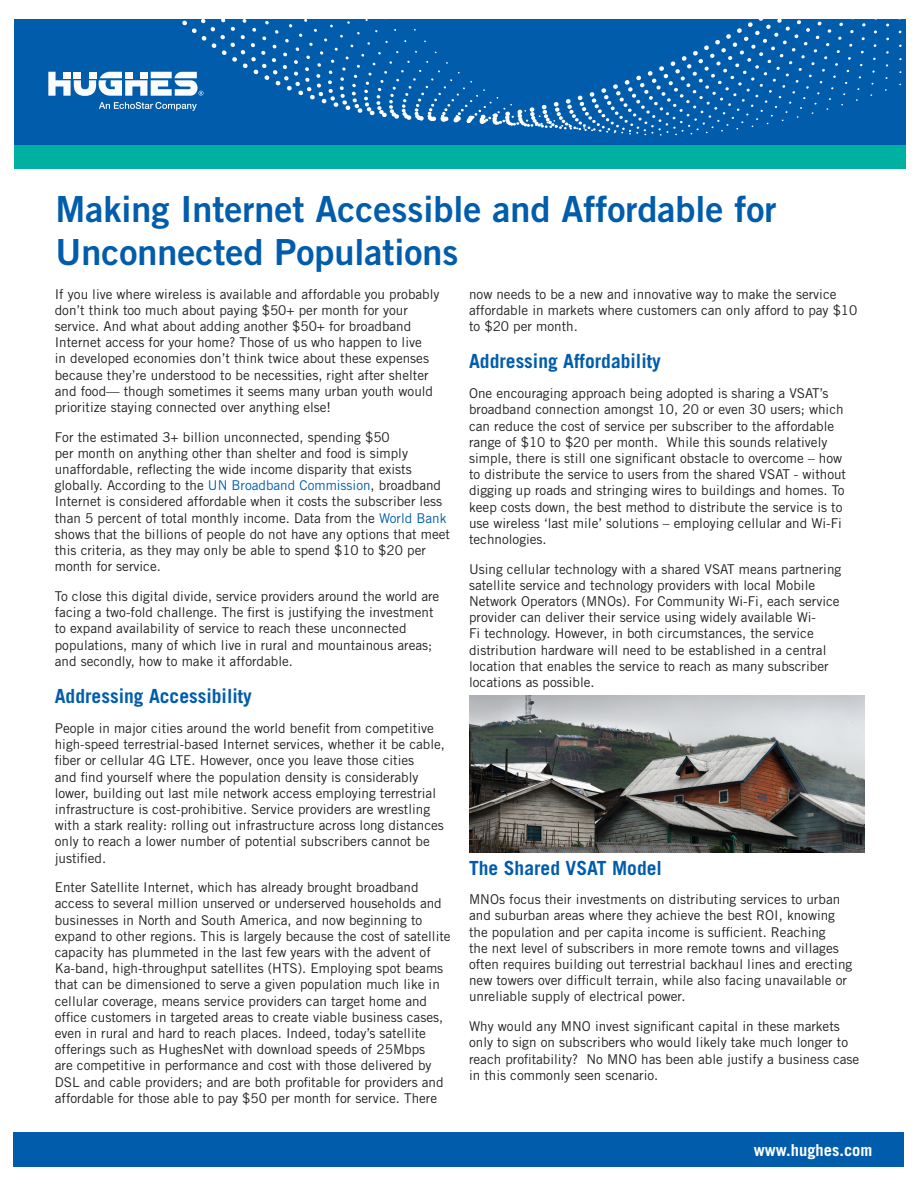
<style>
.page{position:relative;width:918px;height:1188px;background:#fff}
.page>*{position:absolute;margin:0;border:0;box-sizing:border-box;transform-origin:0 0}
.t1{font:36px "Trade Gothic Bold Two";color:#015dac}
.Subtitle{font:700 19.5px "Trade Gothic";color:#015dac}
.t2{font:700 16.5px "Trade Gothic";color:#fff}
.Content{font:13.5px/16.2px "Trade Gothic";color:#231f20}
.Subtitle-2{font:13.5px/16.2px "Trade Gothic";color:#231f20}
.s1{color:#015dac}
</style>
<div class="page">
<div style="left:14px;top:144px;width:891px;height:25px;background:#00b0a0"></div>
<div style="left:14px;top:19px;width:891px;height:126px;background:#015dac"></div>
<svg style="left:48px;top:72px;width:124px;height:24px"></svg>
<svg style="left:99px;top:102px;width:73px;height:7px"></svg>
<svg style="left:172px;top:20px;width:18px;height:91px"></svg>
<svg style="left:368px;top:19px;width:534px;height:117px"></svg>
<div style="left:14px;top:1132px;width:890px;height:35px;background:#015dac"></div>
<img style="left:469px;top:695px;width:396px;height:157px">
<p class="t1" style="left:56px;top:187px;width:722px">Making Internet Accessible and Affordable for</p>
<p class="t1" style="left:56px;top:230px;width:405px">Unconnected Populations</p>
<p class="Subtitle-2" style="left:55px;top:285px;width:386px">If you live where wireless is available and affordable you probably don’t think too much about paying $50+ per month for your service. And what about adding another $50+ for broadband Internet access for your home? Those of us who happen to live<br>in developed economies don’t think twice about these expenses because they’re understood to be necessities, right after shelter and food— though sometimes it seems many urban youth would prioritize staying connected over anything else!</p>
<p class="Subtitle-2" style="left:55px;top:429px;width:397px">For the estimated 3+ billion unconnected, spending $50<br>per month on anything other than shelter and food is simply unaffordable, reflecting the wide income disparity that exists globally. According to the <span class="s1">UN Broadband Commission</span>, broadband Internet is considered affordable when it costs the subscriber less than 5 percent of total monthly income. Data from the <span class="s1">World Bank </span>shows that the billions of people do not have any options that meet this criteria, as they may only be able to spend $10 to $20 per month for service.</p>
<p class="Subtitle-2" style="left:55px;top:588px;width:386px">To close this digital divide, service providers around the world are facing a two-fold challenge. The first is justifying the investment to expand availability of service to reach these unconnected populations, many of which live in rural and mountainous areas; and secondly, how to make it affordable.</p>
<p class="Subtitle" style="left:55px;top:684px;width:199px">Addressing Accessibility</p>
<p class="Content" style="left:55px;top:720px;width:392px">People in major cities around the world benefit from competitive high-speed terrestrial-based Internet services, whether it be cable, fiber or cellular 4G LTE. However, once you leave those cities<br>and find yourself where the population density is considerably lower, building out last mile network access employing terrestrial infrastructure is cost-prohibitive. Service providers are wrestling with a stark reality: rolling out infrastructure across long distances only to reach a lower number of potential subscribers cannot be justified.</p>
<p class="Content" style="left:55px;top:879px;width:397px">Enter Satellite Internet, which has already brought broadband access to several million unserved or underserved households and businesses in North and South America, and now beginning to expand to other regions. This is largely because the cost of satellite capacity has plummeted in the last few years with the advent of Ka-band, high-throughput satellites (HTS). Employing spot beams that can be dimensioned to serve a given population much like in cellular coverage, means service providers can target home and office customers in targeted areas to create viable business cases, even in rural and hard to reach places. Indeed, today’s satellite offerings such as HughesNet with download speeds of 25Mbps<br>are competitive in performance and cost with those delivered by DSL and cable providers; and are both profitable for providers and affordable for those able to pay $50 per month for service. There</p>
<p class="Content" style="left:469px;top:285px;width:390px">now needs to be a new and innovative way to make the service affordable in markets where customers can only afford to pay $10 to $20 per month.</p>
<p class="Subtitle" style="left:469px;top:350px;width:193px">Addressing Affordability</p>
<p class="Content" style="left:469px;top:385px;width:379px">One encouraging approach being adopted is sharing a VSAT’s broadband connection amongst 10, 20 or even 30 users; which can reduce the cost of service per subscriber to the affordable range of $10 to $20 per month. While this sounds relatively simple, there is still one significant obstacle to overcome – how to distribute the service to users from the shared VSAT - without digging up roads and stringing wires to buildings and homes. To keep costs down, the best method to distribute the service is to use wireless ‘last mile’ solutions – employing cellular and Wi-Fi technologies.</p>
<p class="Content" style="left:469px;top:561px;width:374px">Using cellular technology with a shared VSAT means partnering satellite service and technology providers with local Mobile Network Operators (MNOs). For Community Wi-Fi, each service provider can deliver their service using widely available Wi-<br>Fi technology. However, in both circumstances, the service distribution hardware will need to be established in a central location that enables the service to reach as many subscriber locations as possible.</p>
<p class="Subtitle" style="left:469px;top:856px;width:194px">The Shared VSAT Model</p>
<p class="Content" style="left:469px;top:891px;width:385px">MNOs focus their investments on distributing services to urban and suburban areas where they achieve the best ROI, knowing the population and per capita income is sufficient. Reaching<br>the next level of subscribers in more remote towns and villages often requires building out terrestrial backhaul lines and erecting new towers over difficult terrain, while also facing unavailable or unreliable supply of electrical power.</p>
<p class="Content" style="left:469px;top:1018px;width:392px">Why would any MNO invest significant capital in these markets only to sign on subscribers who would likely take much longer to reach profitability? No MNO has been able justify a business case in this commonly seen scenario.</p>
<p class="t2" style="left:754px;top:1140px;width:120px">www.hughes.com</p>
</div>
